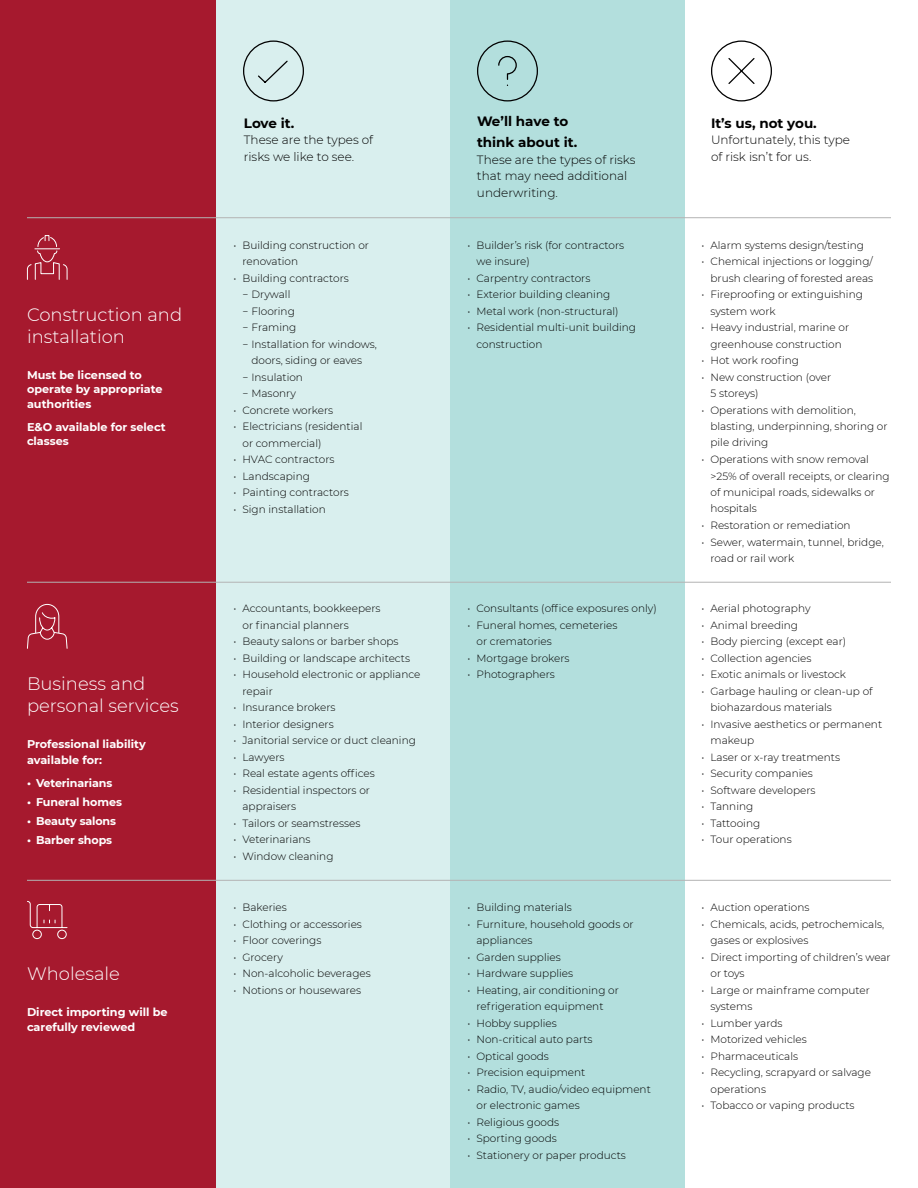
<style>
.page{position:relative;width:918px;height:1188px;background:#fff}
.page>*{position:absolute;margin:0;border:0;box-sizing:border-box;transform-origin:0 0}
.t1{font:300 18px/21.6px "Montserrat";color:#fff}
.H1_Table{font:700 13.5px/21px "Montserrat";color:#000}
.H1_Table-2{font:300 12px/16.5px "Montserrat";color:#000}
.t2{font:700 11.25px/14.4px "Montserrat";color:#fff}
.t3{font:300 10.5px/16.5px "Montserrat";color:#000}
</style>
<div class="page">
<div style="left:0;top:0;width:216px;height:1188px;background:#a6192e"></div>
<div style="left:216px;top:0;width:234px;height:1188px;background:#d9efee"></div>
<div style="left:450px;top:0;width:234px;height:1188px;background:#b3dfdd"></div>
<hr style="left:27px;top:582px;width:864px;height:1px;background:#b3b3b3">
<hr style="left:27px;top:217px;width:864px;height:1px;background:#b3b3b3">
<hr style="left:27px;top:880px;width:864px;height:1px;background:#b3b3b3">
<svg style="left:27px;top:604px;width:41px;height:45px"></svg>
<svg style="left:27px;top:235px;width:41px;height:45px"></svg>
<svg style="left:243px;top:40px;width:61px;height:62px"></svg>
<svg style="left:711px;top:40px;width:61px;height:62px"></svg>
<div style="left:477px;top:41px;width:61px;height:60px;border:1px solid #000;border-radius:50%"></div>
<svg style="left:498px;top:56px;width:19px;height:30px"></svg>
<svg style="left:27px;top:901px;width:41px;height:38px"></svg>
<p class="t1" style="left:27px;top:304px;width:157px">Construction and installation</p>
<p class="t2" style="left:27px;top:367px;width:137px">Must be licensed to operate by appropriate authorities</p>
<p class="t2" style="left:27px;top:419px;width:140px">E&amp;O available for select classes</p>
<p class="t1" style="left:27px;top:673px;width:153px">Business and personal services</p>
<p class="t2" style="left:27px;top:735px;width:120px;line-height:16.2px">Professional liability available for:</p>
<p class="t2" style="left:27px;top:776px;width:87px">• Veterinarians</p>
<p class="t2" style="left:27px;top:795px;width:96px">• Funeral homes</p>
<p class="t2" style="left:27px;top:814px;width:91px">• Beauty salons</p>
<p class="t2" style="left:27px;top:832px;width:87px">• Barber shops</p>
<p class="t1" style="left:27px;top:963px;width:95px">Wholesale</p>
<p class="t2" style="left:27px;top:1005px;width:142px">Direct importing will be carefully reviewed</p>
<p class="H1_Table" style="left:244px;top:112px;width:52px">Love it.</p>
<p class="H1_Table-2" style="left:244px;top:131px;width:131px">These are the types of risks we like to see.</p>
<p class="t3" style="left:242px;top:236px;width:128px;text-indent:-9px">• Building construction or renovation</p>
<p class="t3" style="left:233px;top:269px;width:117px">• Building contractors</p>
<p class="t3" style="left:242px;top:286px;width:49px">− Drywall</p>
<p class="t3" style="left:242px;top:302px;width:54px">− Flooring</p>
<p class="t3" style="left:242px;top:319px;width:55px">− Framing</p>
<p class="t3" style="left:242px;top:335px;width:136px;text-align:center">− Installation for windows, doors, siding or eaves</p>
<p class="t3" style="left:242px;top:368px;width:62px">− Insulation</p>
<p class="t3" style="left:242px;top:385px;width:55px">− Masonry</p>
<p class="t3" style="left:233px;top:401px;width:101px">• Concrete workers</p>
<p class="t3" style="left:242px;top:418px;width:121px;text-indent:-9px">• Electricians (residential or commercial)</p>
<p class="t3" style="left:233px;top:451px;width:102px">• HVAC contractors</p>
<p class="t3" style="left:233px;top:467px;width:78px">• Landscaping</p>
<p class="t3" style="left:233px;top:484px;width:117px">• Painting contractors</p>
<p class="t3" style="left:233px;top:500px;width:94px">• Sign installation</p>
<p class="t3" style="left:242px;top:600px;width:140px;text-indent:-9px">• Accountants, bookkeepers or financial planners</p>
<p class="t3" style="left:233px;top:633px;width:167px">• Beauty salons or barber shops</p>
<p class="t3" style="left:233px;top:649px;width:178px">• Building or landscape architects</p>
<p class="t3" style="left:242px;top:666px;width:179px;text-indent:-9px">• Household electronic or appliance repair</p>
<p class="t3" style="left:233px;top:699px;width:104px">• Insurance brokers</p>
<p class="t3" style="left:233px;top:715px;width:102px">• Interior designers</p>
<p class="t3" style="left:233px;top:732px;width:184px">• Janitorial service or duct cleaning</p>
<p class="t3" style="left:233px;top:748px;width:52px">• Lawyers</p>
<p class="t3" style="left:233px;top:765px;width:143px">• Real estate agents offices</p>
<p class="t3" style="left:242px;top:781px;width:129px;text-indent:-9px">• Residential inspectors or appraisers</p>
<p class="t3" style="left:233px;top:814px;width:129px">• Tailors or seamstresses</p>
<p class="t3" style="left:233px;top:831px;width:79px">• Veterinarians</p>
<p class="t3" style="left:233px;top:847px;width:102px">• Window cleaning</p>
<p class="t3" style="left:233px;top:899px;width:55px">• Bakeries</p>
<p class="t3" style="left:233px;top:915px;width:130px">• Clothing or accessories</p>
<p class="t3" style="left:233px;top:932px;width:90px">• Floor coverings</p>
<p class="t3" style="left:233px;top:948px;width:51px">• Grocery</p>
<p class="t3" style="left:233px;top:965px;width:139px">• Non-alcoholic beverages</p>
<p class="t3" style="left:233px;top:981px;width:129px">• Notions or housewares</p>
<p class="H1_Table" style="left:477px;top:110px;width:102px">We’ll have to think about it.</p>
<p class="H1_Table-2" style="left:477px;top:151px;width:160px">These are the types of risks that may need additional underwriting.</p>
<p class="H1_Table" style="left:711px;top:112px;width:107px">It’s us, not you.</p>
<p class="H1_Table-2" style="left:711px;top:131px;width:140px">Unfortunately, this type of risk isn’t for us.</p>
<p class="t3" style="left:476px;top:236px;width:149px;text-indent:-9px">• Builder’s risk (for contractors we insure)</p>
<p class="t3" style="left:467px;top:269px;width:124px">• Carpentry contractors</p>
<p class="t3" style="left:467px;top:286px;width:144px">• Exterior building cleaning</p>
<p class="t3" style="left:467px;top:302px;width:153px">• Metal work (non-structural)</p>
<p class="t3" style="left:476px;top:319px;width:161px;text-indent:-9px">• Residential multi-unit building construction</p>
<p class="t3" style="left:702px;top:236px;width:164px">• Alarm systems design/testing</p>
<p class="t3" style="left:702px;top:253px;width:173px;text-align:right">• Chemical injections or logging/ brush clearing of forested areas</p>
<p class="t3" style="left:711px;top:286px;width:154px;text-indent:-9px">• Fireproofing or extinguishing system work</p>
<p class="t3" style="left:702px;top:319px;width:149px;text-align:center">• Heavy industrial, marine or greenhouse construction</p>
<p class="t3" style="left:702px;top:352px;width:99px">• Hot work roofing</p>
<p class="t3" style="left:711px;top:368px;width:122px;text-indent:-9px">• New construction (over<br>5 storeys)</p>
<p class="t3" style="left:711px;top:401px;width:179px;text-indent:-9px">• Operations with demolition, blasting, underpinning, shoring or pile driving</p>
<p class="t3" style="left:711px;top:451px;width:181px;text-indent:-9px">• Operations with snow removal &gt;25% of overall receipts, or clearing of municipal roads, sidewalks or hospitals</p>
<p class="t3" style="left:702px;top:517px;width:151px">• Restoration or remediation</p>
<p class="t3" style="left:711px;top:533px;width:175px;text-indent:-9px">• Sewer, watermain, tunnel, bridge, road or rail work</p>
<p class="t3" style="left:467px;top:600px;width:191px">• Consultants (office exposures only)</p>
<p class="t3" style="left:476px;top:616px;width:143px;text-indent:-9px">• Funeral homes, cemeteries or crematories</p>
<p class="t3" style="left:467px;top:649px;width:104px">• Mortgage brokers</p>
<p class="t3" style="left:467px;top:666px;width:89px">• Photographers</p>
<p class="t3" style="left:702px;top:600px;width:111px">• Aerial photography</p>
<p class="t3" style="left:702px;top:616px;width:98px">• Animal breeding</p>
<p class="t3" style="left:702px;top:633px;width:146px">• Body piercing (except ear)</p>
<p class="t3" style="left:702px;top:649px;width:112px">• Collection agencies</p>
<p class="t3" style="left:702px;top:666px;width:146px">• Exotic animals or livestock</p>
<p class="t3" style="left:711px;top:682px;width:164px;text-indent:-9px">• Garbage hauling or clean-up of biohazardous materials</p>
<p class="t3" style="left:711px;top:715px;width:173px;text-indent:-9px">• Invasive aesthetics or permanent makeup</p>
<p class="t3" style="left:702px;top:748px;width:140px">• Laser or x-ray treatments</p>
<p class="t3" style="left:702px;top:765px;width:113px">• Security companies</p>
<p class="t3" style="left:702px;top:781px;width:116px">• Software developers</p>
<p class="t3" style="left:702px;top:798px;width:53px">• Tanning</p>
<p class="t3" style="left:702px;top:814px;width:60px">• Tattooing</p>
<p class="t3" style="left:702px;top:831px;width:92px">• Tour operations</p>
<p class="t3" style="left:467px;top:899px;width:106px">• Building materials</p>
<p class="t3" style="left:476px;top:915px;width:159px;text-indent:-9px">• Furniture, household goods or appliances</p>
<p class="t3" style="left:467px;top:948px;width:95px">• Garden supplies</p>
<p class="t3" style="left:467px;top:965px;width:107px">• Hardware supplies</p>
<p class="t3" style="left:476px;top:981px;width:144px;text-indent:-9px">• Heating, air conditioning or refrigeration equipment</p>
<p class="t3" style="left:467px;top:1014px;width:91px">• Hobby supplies</p>
<p class="t3" style="left:467px;top:1031px;width:127px">• Non-critical auto parts</p>
<p class="t3" style="left:467px;top:1047px;width:83px">• Optical goods</p>
<p class="t3" style="left:467px;top:1064px;width:119px">• Precision equipment</p>
<p class="t3" style="left:476px;top:1080px;width:176px;text-indent:-9px">• Radio, TV, audio/video equipment or electronic games</p>
<p class="t3" style="left:467px;top:1113px;width:93px">• Religious goods</p>
<p class="t3" style="left:467px;top:1130px;width:91px">• Sporting goods</p>
<p class="t3" style="left:467px;top:1146px;width:160px">• Stationery or paper products</p>
<p class="t3" style="left:702px;top:899px;width:109px">• Auction operations</p>
<p class="t3" style="left:711px;top:915px;width:175px;text-indent:-9px">• Chemicals, acids, petrochemicals, gases or explosives</p>
<p class="t3" style="left:711px;top:948px;width:182px;text-indent:-9px">• Direct importing of children’s wear or toys</p>
<p class="t3" style="left:711px;top:981px;width:161px;text-indent:-9px">• Large or mainframe computer systems</p>
<p class="t3" style="left:702px;top:1014px;width:83px">• Lumber yards</p>
<p class="t3" style="left:702px;top:1031px;width:107px">• Motorized vehicles</p>
<p class="t3" style="left:702px;top:1047px;width:98px">• Pharmaceuticals</p>
<p class="t3" style="left:711px;top:1064px;width:162px;text-indent:-9px">• Recycling, scrapyard or salvage operations</p>
<p class="t3" style="left:702px;top:1097px;width:155px">• Tobacco or vaping products</p>
</div>
